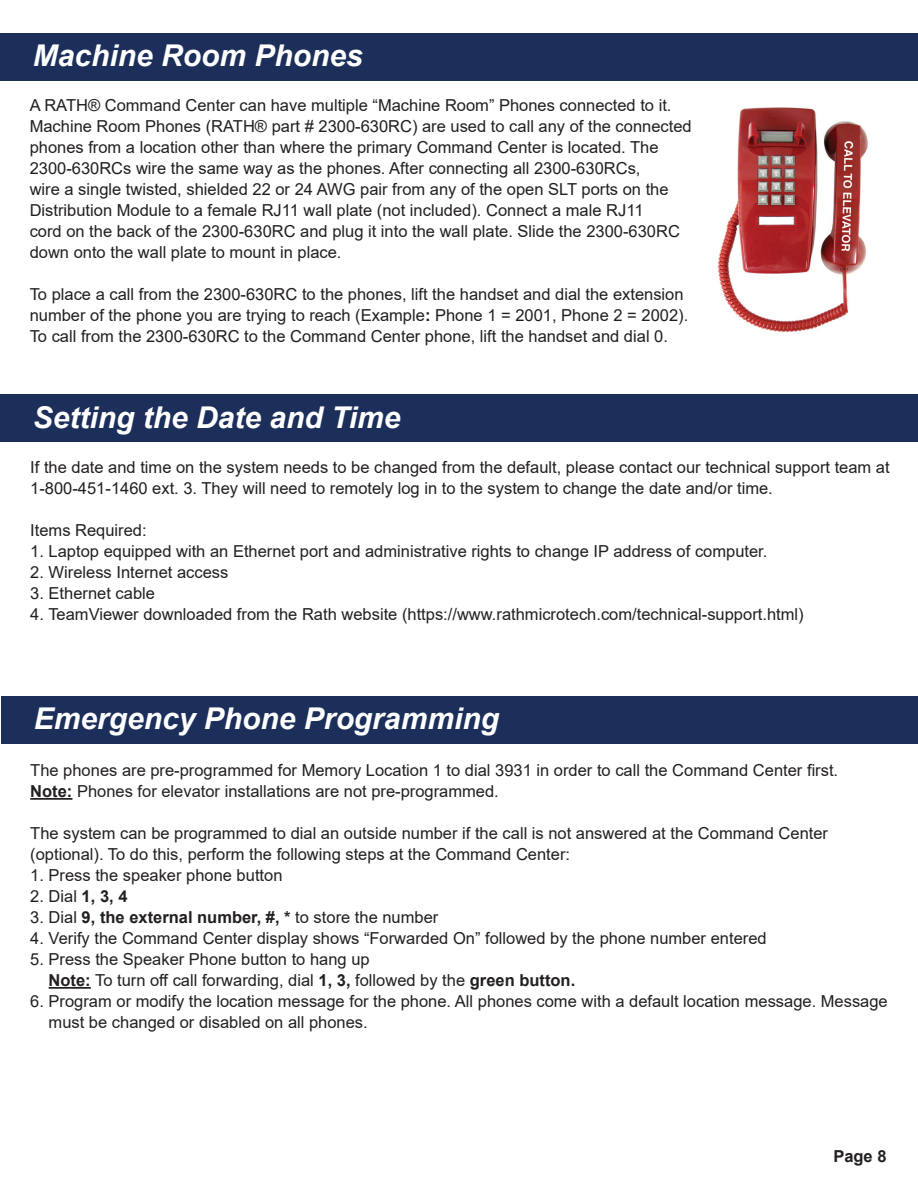
<style>
.page{position:relative;width:918px;height:1188px;background:#fff}
.page>*{position:absolute;margin:0;border:0;box-sizing:border-box;transform-origin:0 0}
.t1{font:italic 700 30px "Arial";color:#fff}
.t2{font:16.5px/21px "Arial";color:#231f20}
.t3{font:700 16.5px "Arial";color:#231f20}
.s1{font-weight:700}
.s2{font-weight:400}
</style>
<div class="page">
<img style="left:717px;top:107px;width:151px;height:225px">
<div style="left:0;top:33px;width:918px;height:48px;background:#1c2f5a"></div>
<div style="left:0;top:394px;width:918px;height:48px;background:#1c2f5a"></div>
<div style="left:1px;top:696px;width:917px;height:48px;background:#1c2f5a"></div>
<hr style="left:30px;top:798px;width:42px;height:2px;background:#231f20">
<hr style="left:49px;top:987px;width:42px;height:2px;background:#231f20">
<p class="t1" style="left:33px;top:36px;width:332px">Machine Room Phones</p>
<p class="t2" style="left:30px;top:95px;width:664px">A RATH® Command Center can have multiple “Machine Room” Phones connected to it.<br>Machine Room Phones (RATH® part # 2300-630RC) are used to call any of the connected phones from a location other than where the primary Command Center is located. The 2300-630RCs wire the same way as the phones. After connecting all 2300-630RCs,<br>wire a single twisted, shielded 22 or 24 AWG pair from any of the open SLT ports on the Distribution Module to a female RJ11 wall plate (not included). Connect a male RJ11<br>cord on the back of the 2300-630RC and plug it into the wall plate. Slide the 2300-630RC down onto the wall plate to mount in place.</p>
<p class="t2" style="left:30px;top:284px;width:660px">To place a call from the 2300-630RC to the phones, lift the handset and dial the extension number of the phone you are trying to reach (Example<span class="s1">:</span> Phone 1 = 2001, Phone 2 = 2002).<br>To call from the 2300-630RC to the Command Center phone, lift the handset and dial 0.</p>
<p class="t1" style="left:33px;top:397px;width:369px">Setting the Date and Time</p>
<p class="t2" style="left:30px;top:456px;width:861px">If the date and time on the system needs to be changed from the default, please contact our technical support team at<br>1-800-451-1460 ext. 3. They will need to remotely log in to the system to change the date and/or time.</p>
<p class="t2" style="left:30px;top:519px;width:118px">Items Required:</p>
<p class="t2" style="left:30px;top:540px;width:739px">1. Laptop equipped with an Ethernet port and administrative rights to change IP address of computer.</p>
<p class="t2" style="left:30px;top:561px;width:200px">2. Wireless Internet access</p>
<p class="t2" style="left:30px;top:582px;width:126px">3. Ethernet cable</p>
<p class="t2" style="left:30px;top:603px;width:775px">4. TeamViewer downloaded from the Rath website (https://www.rathmicrotech.com/technical-support.html)</p>
<p class="t1" style="left:34px;top:699px;width:467px">Emergency Phone Programming</p>
<p class="t2" style="left:30px;top:760px;width:809px">The phones are pre-programmed for Memory Location 1 to dial 3931 in order to call the Command Center first.</p>
<p class="t2" style="left:30px;top:781px;width:470px"><span class="s1">Note:</span> Phones for elevator installations are not pre-programmed.</p>
<p class="t2" style="left:30px;top:823px;width:799px">The system can be programmed to dial an outside number if the call is not answered at the Command Center (optional). To do this, perform the following steps at the Command Center:</p>
<p class="t2" style="left:30px;top:865px;width:254px">1. Press the speaker phone button</p>
<p class="t2" style="left:30px;top:886px;width:99px">2. Dial <span class="s1">1, 3, 4</span></p>
<p class="t3" style="left:30px;top:906px;width:410px"><span class="s2">3. Dial</span> 9, the external number, #, * <span class="s2">to store the number</span></p>
<p class="t2" style="left:30px;top:928px;width:738px">4. Verify the Command Center display shows “Forwarded On” followed by the phone number entered</p>
<p class="t2" style="left:30px;top:949px;width:341px">5. Press the Speaker Phone button to hang up</p>
<p class="t2" style="left:49px;top:970px;width:528px"><span class="s1">Note:</span> To turn off call forwarding, dial <span class="s1">1, 3,</span> followed by the <span class="s1">green button.</span></p>
<p class="t2" style="left:30px;top:991px;width:859px">6. Program or modify the location message for the phone. All phones come with a default location message. Message</p>
<p class="t2" style="left:49px;top:1012px;width:321px">must be changed or disabled on all phones.</p>
<p class="t3" style="left:833px;top:1144px;width:55px">Page 8</p>
</div>
